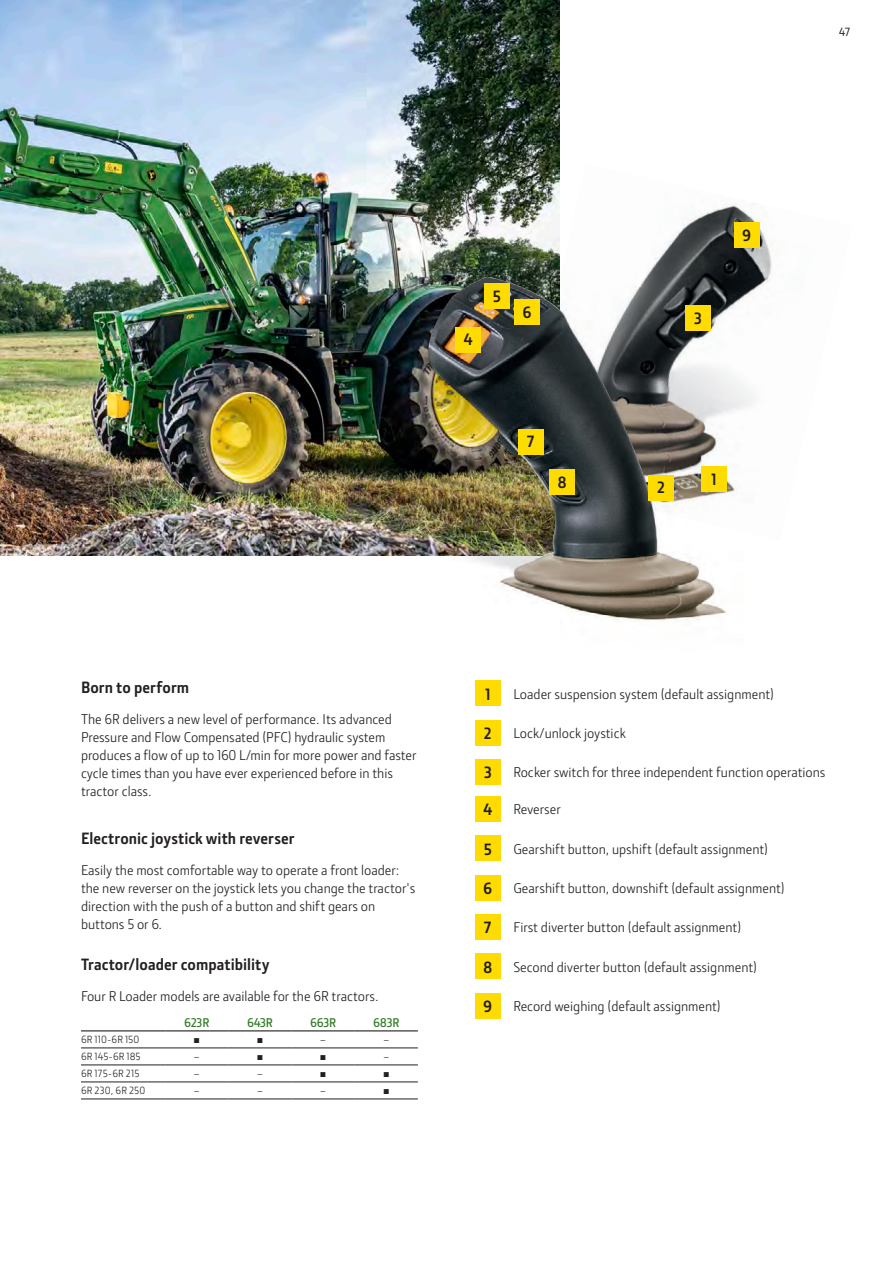
<style>
.page{position:relative;width:893px;height:1263px;background:#fff}
.page>*{position:absolute;margin:0;border:0;box-sizing:border-box;transform-origin:0 0}
.t1{font:700 16.5px "JD Sans Pro";letter-spacing:.005em;color:#231f20}
.t2{font:14.25px/18px "JD Sans Pro";color:#231f20}
.t3{font:600 12.75px "JD Sans Pro";letter-spacing:-.02em;color:#357b2b}
.t4{font:500 12px "JD Sans Pro";color:#231f20}
.t5{font:10.5px "JD Sans Pro";letter-spacing:.015em;color:#231f20}
</style>
<div class="page">
<img style="left:0;top:0;width:559px;height:555px">
<hr style="left:81px;top:1048px;width:84px;height:1px;background:#231f20">
<hr style="left:165px;top:1048px;width:63px;height:1px;background:#231f20">
<hr style="left:228px;top:1048px;width:64px;height:1px;background:#231f20">
<hr style="left:292px;top:1048px;width:63px;height:1px;background:#231f20">
<hr style="left:355px;top:1048px;width:63px;height:1px;background:#231f20">
<hr style="left:81px;top:1065px;width:84px;height:1px;background:#231f20">
<hr style="left:165px;top:1065px;width:63px;height:1px;background:#231f20">
<hr style="left:228px;top:1065px;width:64px;height:1px;background:#231f20">
<hr style="left:292px;top:1065px;width:63px;height:1px;background:#231f20">
<hr style="left:355px;top:1065px;width:63px;height:1px;background:#231f20">
<hr style="left:81px;top:1082px;width:84px;height:1px;background:#231f20">
<hr style="left:165px;top:1082px;width:63px;height:1px;background:#231f20">
<hr style="left:228px;top:1082px;width:64px;height:1px;background:#231f20">
<hr style="left:292px;top:1082px;width:63px;height:1px;background:#231f20">
<hr style="left:355px;top:1082px;width:63px;height:1px;background:#231f20">
<hr style="left:81px;top:1099px;width:84px;height:1px;background:#231f20">
<hr style="left:165px;top:1099px;width:63px;height:1px;background:#231f20">
<hr style="left:228px;top:1099px;width:64px;height:1px;background:#231f20">
<hr style="left:292px;top:1099px;width:63px;height:1px;background:#231f20">
<hr style="left:355px;top:1099px;width:63px;height:1px;background:#231f20">
<hr style="left:81px;top:1030px;width:84px;height:1px;background:#231f20">
<hr style="left:165px;top:1030px;width:63px;height:1px;background:#231f20">
<hr style="left:228px;top:1030px;width:64px;height:1px;background:#231f20">
<hr style="left:292px;top:1030px;width:63px;height:1px;background:#231f20">
<hr style="left:355px;top:1030px;width:63px;height:1px;background:#231f20">
<div style="left:475px;top:836px;width:26px;height:25px;background:#ffdc01"></div>
<div style="left:475px;top:954px;width:26px;height:25px;background:#ffdc01"></div>
<div style="left:475px;top:875px;width:26px;height:25px;background:#ffdc01"></div>
<div style="left:475px;top:993px;width:26px;height:25px;background:#ffdc01"></div>
<div style="left:475px;top:681px;width:26px;height:25px;background:#ffdc01"></div>
<div style="left:475px;top:796px;width:26px;height:26px;background:#ffdc01"></div>
<div style="left:475px;top:914px;width:26px;height:26px;background:#ffdc01"></div>
<div style="left:475px;top:720px;width:26px;height:25px;background:#ffdc01"></div>
<div style="left:475px;top:759px;width:26px;height:26px;background:#ffdc01"></div>
<img style="left:513px;top:164px;width:226px;height:73px">
<img style="left:539px;top:207px;width:226px;height:30px">
<img style="left:377px;top:237px;width:395px;height:384px">
<img style="left:428px;top:277px;width:297px;height:341px">
<div style="left:701px;top:466px;width:26px;height:26px;background:#ffdc01"></div>
<div style="left:685px;top:305px;width:26px;height:26px;background:#ffdc01"></div>
<div style="left:648px;top:475px;width:26px;height:25px;background:#ffdc01"></div>
<div style="left:734px;top:222px;width:26px;height:26px;background:#ffdc01"></div>
<div style="left:455px;top:327px;width:26px;height:25px;background:#ffdc01"></div>
<div style="left:484px;top:283px;width:26px;height:26px;background:#ffdc01"></div>
<div style="left:514px;top:299px;width:26px;height:26px;background:#ffdc01"></div>
<div style="left:518px;top:429px;width:26px;height:25px;background:#ffdc01"></div>
<div style="left:549px;top:469px;width:26px;height:26px;background:#ffdc01"></div>
<p class="t4" style="left:839px;top:23px;width:13px">47</p>
<p class="t1" style="left:463px;top:329px;width:11px">4</p>
<p class="t1" style="left:493px;top:285px;width:9px">5</p>
<p class="t1" style="left:522px;top:301px;width:11px">6</p>
<p class="t1" style="left:527px;top:431px;width:9px">7</p>
<p class="t1" style="left:557px;top:471px;width:11px">8</p>
<p class="t1" style="left:694px;top:307px;width:9px">3</p>
<p class="t1" style="left:742px;top:224px;width:11px">9</p>
<p class="t1" style="left:657px;top:477px;width:9px">2</p>
<p class="t1" style="left:711px;top:468px;width:6px">1</p>
<p class="t1" style="left:81px;top:677px;width:110px">Born to perform</p>
<p class="t2" style="left:81px;top:710px;width:337px">The 6R delivers a new level of performance. Its advanced Pressure and Flow Compensated (PFC) hydraulic system produces a flow of up to 160 L/min for more power and faster cycle times than you have ever experienced before in this tractor class.</p>
<p class="t1" style="left:81px;top:828px;width:215px">Electronic joystick with reverser</p>
<p class="t2" style="left:81px;top:861px;width:336px">Easily the most comfortable way to operate a front loader: the new reverser on the joystick lets you change the tractor's direction with the push of a button and shift gears on buttons 5 or 6.</p>
<p class="t1" style="left:81px;top:954px;width:190px">Tractor/loader compatibility</p>
<p class="t2" style="left:81px;top:987px;width:297px">Four R Loader models are available for the 6R tractors.</p>
<p class="t3" style="left:184px;top:1014px;width:27px">623R</p>
<p class="t3" style="left:247px;top:1014px;width:27px">643R</p>
<p class="t3" style="left:310px;top:1014px;width:28px">663R</p>
<p class="t3" style="left:373px;top:1014px;width:28px">683R</p>
<p class="t5" style="left:81px;top:1032px;width:60px">6R 110-6R 150</p>
<p class="t5" style="left:192px;top:1032px;width:12px">▪</p>
<p class="t5" style="left:255px;top:1032px;width:12px">▪</p>
<p class="t5" style="left:320px;top:1032px;width:7px">–</p>
<p class="t5" style="left:383px;top:1032px;width:7px">–</p>
<p class="t5" style="left:81px;top:1049px;width:61px">6R 145-6R 185</p>
<p class="t5" style="left:194px;top:1049px;width:7px">–</p>
<p class="t5" style="left:255px;top:1049px;width:12px">▪</p>
<p class="t5" style="left:318px;top:1049px;width:12px">▪</p>
<p class="t5" style="left:383px;top:1049px;width:7px">–</p>
<p class="t5" style="left:81px;top:1066px;width:60px">6R 175-6R 215</p>
<p class="t5" style="left:194px;top:1066px;width:7px">–</p>
<p class="t5" style="left:257px;top:1066px;width:7px">–</p>
<p class="t5" style="left:318px;top:1066px;width:12px">▪</p>
<p class="t5" style="left:381px;top:1066px;width:12px">▪</p>
<p class="t5" style="left:81px;top:1083px;width:66px">6R 230, 6R 250</p>
<p class="t5" style="left:194px;top:1083px;width:7px">–</p>
<p class="t5" style="left:257px;top:1083px;width:7px">–</p>
<p class="t5" style="left:320px;top:1083px;width:7px">–</p>
<p class="t5" style="left:381px;top:1083px;width:12px">▪</p>
<p class="t1" style="left:485px;top:683px;width:6px">1</p>
<p class="t2" style="left:513px;top:684px;width:262px">Loader suspension system (default assignment)</p>
<p class="t1" style="left:484px;top:722px;width:9px">2</p>
<p class="t2" style="left:513px;top:724px;width:114px">Lock/unlock joystick</p>
<p class="t1" style="left:484px;top:762px;width:9px">3</p>
<p class="t2" style="left:513px;top:763px;width:314px">Rocker switch for three independent function operations</p>
<p class="t1" style="left:483px;top:799px;width:11px">4</p>
<p class="t2" style="left:513px;top:800px;width:49px">Reverser</p>
<p class="t1" style="left:484px;top:838px;width:9px">5</p>
<p class="t2" style="left:513px;top:839px;width:256px">Gearshift button, upshift (default assignment)</p>
<p class="t1" style="left:483px;top:877px;width:11px">6</p>
<p class="t2" style="left:513px;top:879px;width:273px">Gearshift button, downshift (default assignment)</p>
<p class="t1" style="left:484px;top:917px;width:9px">7</p>
<p class="t2" style="left:513px;top:918px;width:229px">First diverter button (default assignment)</p>
<p class="t1" style="left:483px;top:956px;width:11px">8</p>
<p class="t2" style="left:513px;top:957px;width:245px">Second diverter button (default assignment)</p>
<p class="t1" style="left:483px;top:995px;width:11px">9</p>
<p class="t2" style="left:513px;top:997px;width:209px">Record weighing (default assignment)</p>
</div>
